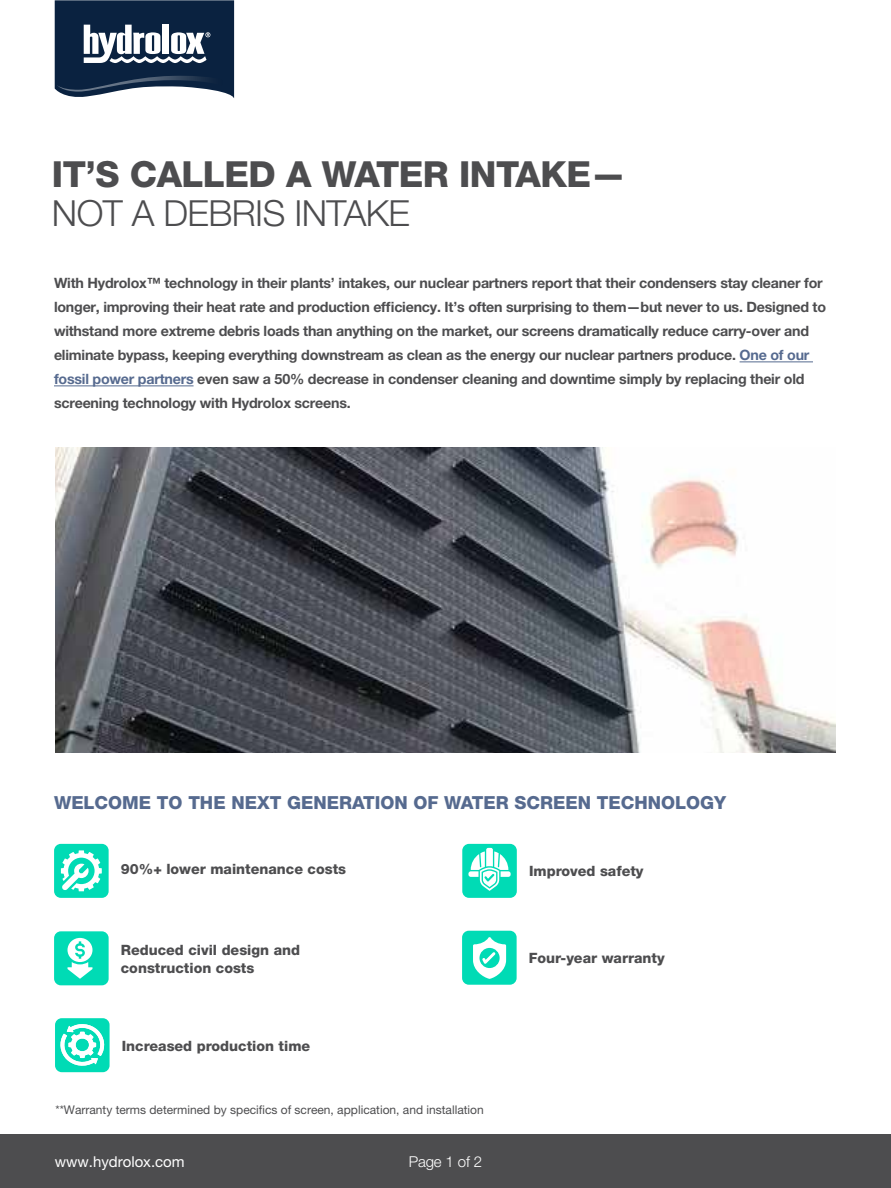
<style>
.page{position:relative;width:891px;height:1188px;background:#fff}
.page>*{position:absolute;margin:0;border:0;box-sizing:border-box;transform-origin:0 0}
.t1{font:800 36px "Helvetica Neue LT Pro";letter-spacing:-.015em;color:#4d4d4f}
.t2{font:300 36px "Helvetica Neue LT Pro";letter-spacing:-.015em;color:#4d4d4f}
.t3{font:800 18px "Helvetica Neue LT Pro";color:#566a8f}
.t4{font:15px "Helvetica Neue LT Pro";color:#fff}
.t5{font:300 15px "Helvetica Neue LT Pro";letter-spacing:-.01em;color:#fff}
.t6{font:700 14.25px/24px "Helvetica Neue LT Pro";letter-spacing:-.015em;color:#4d4d4f}
.t7{font:800 14.25px/18px "Helvetica Neue LT Pro";color:#4d4d4f}
.t8{font:12px "Helvetica Neue LT Pro";color:#4d4d4f}
.s1{color:#566a8f}
</style>
<div class="page">
<svg style="left:55px;top:0;width:179px;height:98px"></svg>
<div style="left:0;top:1134px;width:891px;height:54px;background:#4d4d4f"></div>
<hr style="left:740px;top:362px;width:73px;height:1px;background:#566a8f">
<hr style="left:54px;top:386px;width:140px;height:1px;background:#566a8f">
<div style="left:462px;top:931px;width:55px;height:54px;background:#00dbb5;border-radius:7px"></div>
<svg style="left:473px;top:937px;width:33px;height:42px"></svg>
<div style="left:54px;top:931px;width:55px;height:54px;background:#00dbb5;border-radius:7px"></div>
<svg style="left:67px;top:938px;width:26px;height:41px"></svg>
<div style="left:54px;top:844px;width:55px;height:54px;background:#00dbb5;border-radius:7px"></div>
<svg style="left:61px;top:850px;width:41px;height:41px"></svg>
<div style="left:462px;top:844px;width:55px;height:54px;background:#00dbb5;border-radius:7px"></div>
<svg style="left:468px;top:848px;width:43px;height:43px"></svg>
<div style="left:55px;top:1018px;width:55px;height:54px;background:#00dbb5;border-radius:7px"></div>
<svg style="left:60px;top:1024px;width:45px;height:42px"></svg>
<img style="left:55px;top:447px;width:780px;height:305px">
<h1 class="t1" style="left:52px;top:153px;width:576px">IT’S CALLED A WATER INTAKE—</h1>
<h1 class="t2" style="left:52px;top:191px;width:359px">NOT A DEBRIS INTAKE</h1>
<p class="t6" style="left:54px;top:271px;width:774px">With Hydrolox™ technology in their plants’ intakes, our nuclear partners report that their condensers stay cleaner for longer, improving their heat rate and production efficiency. It’s often surprising to them—but never to us. Designed to withstand more extreme debris loads than anything on the market, our screens dramatically reduce carry-over and eliminate bypass, keeping everything downstream as clean as the energy our nuclear partners produce. <span class="s1">One of our fossil power partners</span> even saw a 50% decrease in condenser cleaning and downtime simply by replacing their old screening technology with Hydrolox screens.</p>
<p class="t3" style="left:54px;top:792px;width:674px">WELCOME TO THE NEXT GENERATION OF WATER SCREEN TECHNOLOGY</p>
<p class="t7" style="left:121px;top:860px;width:227px">90%+ lower maintenance costs</p>
<p class="t7" style="left:529px;top:862px;width:116px">Improved safety</p>
<p class="t7" style="left:121px;top:941px;width:181px">Reduced civil design and construction costs</p>
<p class="t7" style="left:122px;top:1037px;width:190px">Increased production time</p>
<p class="t8" style="left:56px;top:1102px;width:430px">**Warranty terms determined by specifics of screen, application, and installation</p>
<p class="t4" style="left:55px;top:1152px;width:131px">www.hydrolox.com</p>
<p class="t5" style="left:409px;top:1152px;width:75px">Page 1 of 2</p>
<p class="t7" style="left:529px;top:949px;width:137px">Four-year warranty</p>
</div>
